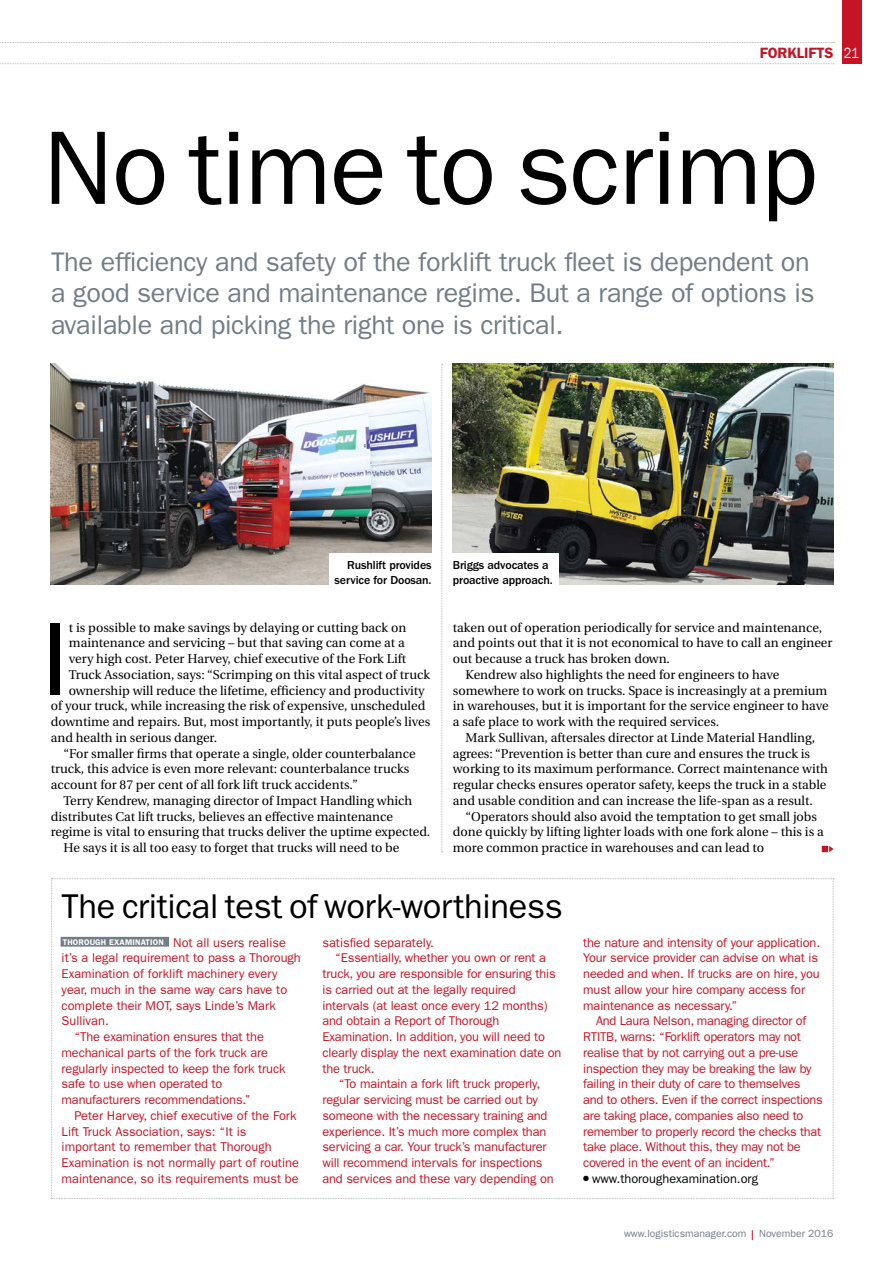
<style>
.page{position:relative;width:893px;height:1263px;background:#fff}
.page>*{position:absolute;margin:0;border:0;box-sizing:border-box;transform-origin:0 0}
.t1{font:105px "ITC Franklin Gothic Std";letter-spacing:-.01em;color:#000}
.t2{font:104.55px "ITC Franklin Gothic Std";color:#000}
.t3{font:34.5px "ITC Franklin Gothic Std";letter-spacing:-.01em;color:#000}
.t4{font:27px/31.5px "ITC Franklin Gothic Std";letter-spacing:-.01em;color:#727d86}
.t5{font:600 15px "ITC Franklin Gothic Std";letter-spacing:-.01em;color:#c41425}
.t6{font:15px "ITC Franklin Gothic Std";color:#fff;scale:.85 1}
.t7{font:12.75px "Utopia";color:#000}
.t8{font:12.75px "ITC Franklin Gothic Std";letter-spacing:-.01em;color:#c41425}
.t9{font:12.75px "ITC Franklin Gothic Std";color:#000}
.t10{font:500 12px/15.8px "ITC Franklin Gothic Std";letter-spacing:-.01em;color:#000}
.t11{font:10.5px "ITC Franklin Gothic Std";color:#727d86}
.t12{font:600 8.25px "ITC Franklin Gothic Std";letter-spacing:.02em;color:#fff}
</style>
<div class="page">
<svg style="left:0;top:42px;width:834px;height:1px"></svg>
<svg style="left:0;top:63px;width:834px;height:1px"></svg>
<svg style="left:441px;top:364px;width:2px;height:488px"></svg>
<div style="left:842px;top:0;width:19px;height:63px;background:#c41425"></div>
<svg style="left:822px;top:846px;width:11px;height:6px"></svg>
<svg style="left:51px;top:878px;width:783px;height:321px"></svg>
<div style="left:61px;top:937px;width:108px;height:9px;background:#727d86"></div>
<img style="left:51px;top:364px;width:381px;height:220px">
<img style="left:453px;top:364px;width:381px;height:220px">
<div style="left:449px;top:553px;width:110px;height:39px;background:#fff"></div>
<div style="left:330px;top:553px;width:106px;height:39px;background:#fff"></div>
<p class="t5" style="left:760px;top:44px;width:75px">FORKLIFTS</p>
<p class="t6" style="left:844px;top:44px;width:20px">21</p>
<p class="t1" style="left:44px;top:108px;width:775px">No time to scrimp</p>
<p class="t4" style="left:51px;top:246px;width:765px">The efficiency and safety of the forklift truck fleet is dependent on a good service and maintenance regime. But a range of options is available and picking the right one is critical.</p>
<p class="t10" style="left:335px;top:557px;width:99px;text-align:right">Rushlift provides service for Doosan.</p>
<p class="t2" style="left:42px;top:599px;width:29px">I</p>
<p class="t7" style="left:69px;top:620px;width:339px">t is possible to make savings by delaying or cutting back on</p>
<p class="t7" style="left:69px;top:636px;width:337px">maintenance and servicing – but that saving can come at a</p>
<p class="t7" style="left:69px;top:652px;width:339px">very high cost. Peter Harvey, chief executive of the Fork Lift</p>
<p class="t7" style="left:69px;top:667px;width:363px">Truck Association, says: “Scrimping on this vital aspect of truck</p>
<p class="t7" style="left:69px;top:683px;width:357px">ownership will reduce the lifetime, efficiency and productivity</p>
<p class="t7" style="left:51px;top:699px;width:376px">of your truck, while increasing the risk of expensive, unscheduled</p>
<p class="t7" style="left:51px;top:715px;width:381px">downtime and repairs. But, most importantly, it puts people’s lives</p>
<p class="t7" style="left:51px;top:730px;width:168px">and health in serious danger.</p>
<p class="t7" style="left:64px;top:746px;width:354px">“For smaller firms that operate a single, older counterbalance</p>
<p class="t7" style="left:51px;top:762px;width:360px">truck, this advice is even more relevant: counterbalance trucks</p>
<p class="t7" style="left:51px;top:778px;width:309px">account for 87 per cent of all fork lift truck accidents.”</p>
<p class="t7" style="left:64px;top:793px;width:350px">Terry Kendrew, managing director of Impact Handling which</p>
<p class="t7" style="left:51px;top:809px;width:344px">distributes Cat lift trucks, believes an effective maintenance</p>
<p class="t7" style="left:51px;top:825px;width:381px">regime is vital to ensuring that trucks deliver the uptime expected.</p>
<p class="t7" style="left:64px;top:841px;width:337px">He says it is all too easy to forget that trucks will need to be</p>
<p class="t10" style="left:453px;top:557px;width:101px">Briggs advocates a proactive approach.</p>
<p class="t7" style="left:453px;top:620px;width:371px">taken out of operation periodically for service and maintenance,</p>
<p class="t7" style="left:453px;top:636px;width:381px">and points out that it is not economical to have to call an engineer</p>
<p class="t7" style="left:453px;top:652px;width:219px">out because a truck has broken down.</p>
<p class="t7" style="left:466px;top:667px;width:315px">Kendrew also highlights the need for engineers to have</p>
<p class="t7" style="left:453px;top:683px;width:376px">somewhere to work on trucks. Space is increasingly at a premium</p>
<p class="t7" style="left:453px;top:699px;width:377px">in warehouses, but it is important for the service engineer to have</p>
<p class="t7" style="left:453px;top:715px;width:268px">a safe place to work with the required services.</p>
<p class="t7" style="left:466px;top:730px;width:351px">Mark Sullivan, aftersales director at Linde Material Handling,</p>
<p class="t7" style="left:453px;top:746px;width:359px">agrees: “Prevention is better than cure and ensures the truck is</p>
<p class="t7" style="left:453px;top:762px;width:377px">working to its maximum performance. Correct maintenance with</p>
<p class="t7" style="left:453px;top:778px;width:375px">regular checks ensures operator safety, keeps the truck in a stable</p>
<p class="t7" style="left:453px;top:793px;width:362px">and usable condition and can increase the life-span as a result.</p>
<p class="t7" style="left:466px;top:809px;width:353px">“Operators should also avoid the temptation to get small jobs</p>
<p class="t7" style="left:453px;top:825px;width:372px">done quickly by lifting lighter loads with one fork alone – this is a</p>
<p class="t7" style="left:453px;top:841px;width:313px">more common practice in warehouses and can lead to</p>
<p class="t3" style="left:62px;top:886px;width:502px">The critical test of work-worthiness</p>
<p class="t8" style="left:173px;top:935px;width:114px">Not all users realise</p>
<p class="t8" style="left:62px;top:951px;width:241px">it’s a legal requirement to pass a Thorough</p>
<p class="t8" style="left:62px;top:966px;width:217px">Examination of forklift machinery every</p>
<p class="t8" style="left:62px;top:982px;width:227px">year, much in the same way cars have to</p>
<p class="t8" style="left:62px;top:998px;width:216px">complete their MOT, says Linde’s Mark</p>
<p class="t8" style="left:62px;top:1014px;width:49px">Sullivan.</p>
<p class="t8" style="left:74px;top:1029px;width:191px">“The examination ensures that the</p>
<p class="t8" style="left:62px;top:1045px;width:208px">mechanical parts of the fork truck are</p>
<p class="t8" style="left:62px;top:1061px;width:225px">regularly inspected to keep the fork truck</p>
<p class="t8" style="left:62px;top:1077px;width:162px">safe to use when operated to</p>
<p class="t8" style="left:62px;top:1092px;width:191px">manufacturers recommendations.”</p>
<p class="t8" style="left:74px;top:1108px;width:224px">Peter Harvey, chief executive of the Fork</p>
<p class="t8" style="left:62px;top:1124px;width:186px">Lift Truck Association, says: “It is</p>
<p class="t8" style="left:62px;top:1140px;width:211px">important to remember that Thorough</p>
<p class="t8" style="left:62px;top:1155px;width:239px">Examination is not normally part of routine</p>
<p class="t8" style="left:62px;top:1171px;width:239px">maintenance, so its requirements must be</p>
<p class="t8" style="left:322px;top:935px;width:113px">satisfied separately.</p>
<p class="t8" style="left:335px;top:951px;width:212px">“Essentially, whether you own or rent a</p>
<p class="t8" style="left:322px;top:966px;width:235px">truck, you are responsible for ensuring this</p>
<p class="t8" style="left:322px;top:982px;width:195px">is carried out at the legally required</p>
<p class="t8" style="left:322px;top:998px;width:227px">intervals (at least once every 12 months)</p>
<p class="t8" style="left:322px;top:1014px;width:178px">and obtain a Report of Thorough</p>
<p class="t8" style="left:322px;top:1029px;width:224px">Examination. In addition, you will need to</p>
<p class="t8" style="left:322px;top:1045px;width:240px">clearly display the next examination date on</p>
<p class="t8" style="left:322px;top:1061px;width:54px">the truck.</p>
<p class="t8" style="left:339px;top:1077px;width:203px">“To maintain a fork lift truck properly,</p>
<p class="t8" style="left:322px;top:1092px;width:217px">regular servicing must be carried out by</p>
<p class="t8" style="left:322px;top:1108px;width:227px">someone with the necessary training and</p>
<p class="t8" style="left:322px;top:1124px;width:225px">experience. It’s much more complex than</p>
<p class="t8" style="left:322px;top:1140px;width:226px">servicing a car. Your truck’s manufacturer</p>
<p class="t8" style="left:322px;top:1155px;width:222px">will recommend intervals for inspections</p>
<p class="t8" style="left:322px;top:1171px;width:233px">and services and these vary depending on</p>
<p class="t12" style="left:63px;top:937px;width:103px">THOROUGH EXAMINATION</p>
<p class="t8" style="left:583px;top:935px;width:238px">the nature and intensity of your application.</p>
<p class="t8" style="left:583px;top:951px;width:236px">Your service provider can advise on what is</p>
<p class="t8" style="left:583px;top:966px;width:238px">needed and when. If trucks are on hire, you</p>
<p class="t8" style="left:583px;top:982px;width:223px">must allow your hire company access for</p>
<p class="t8" style="left:583px;top:998px;width:156px">maintenance as necessary.”</p>
<p class="t8" style="left:596px;top:1014px;width:212px">And Laura Nelson, managing director of</p>
<p class="t8" style="left:583px;top:1029px;width:219px">RTITB, warns: “Forklift operators may not</p>
<p class="t8" style="left:583px;top:1045px;width:217px">realise that by not carrying out a pre-use</p>
<p class="t8" style="left:583px;top:1061px;width:230px">inspection they may be breaking the law by</p>
<p class="t8" style="left:583px;top:1077px;width:219px">failing in their duty of care to themselves</p>
<p class="t8" style="left:583px;top:1092px;width:241px">and to others. Even if the correct inspections</p>
<p class="t8" style="left:583px;top:1108px;width:222px">are taking place, companies also need to</p>
<p class="t8" style="left:583px;top:1124px;width:239px">remember to properly record the checks that</p>
<p class="t8" style="left:583px;top:1140px;width:219px">take place. Without this, they may not be</p>
<p class="t8" style="left:583px;top:1155px;width:193px">covered in the event of an incident.”</p>
<p class="t9" style="left:583px;top:1171px;width:176px">● www.thoroughexamination.org</p>
<p class="t11" style="left:624px;top:1228px;width:211px">www.logisticsmanager.com November 2016</p>
</div>
